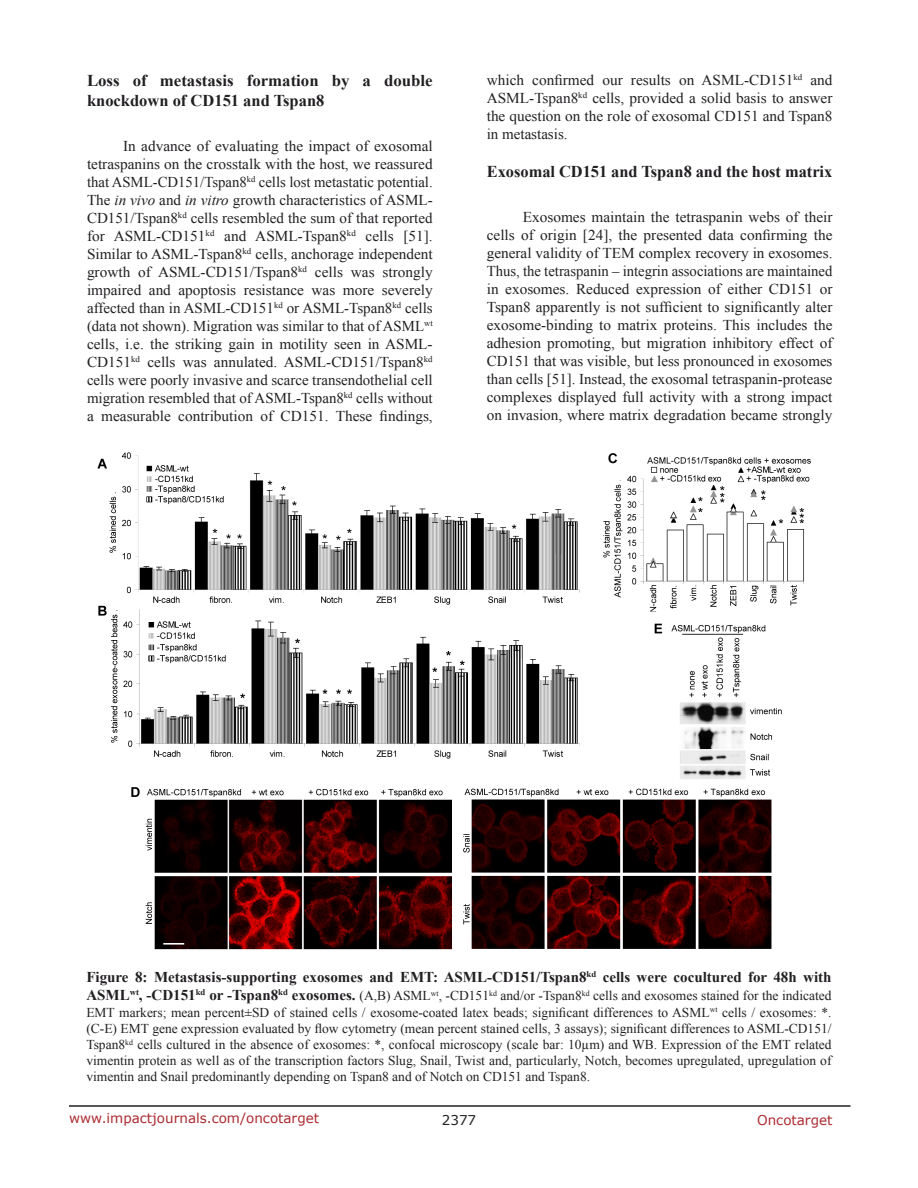
<style>
.page{position:relative;width:918px;height:1188px;background:#fff}
.page>*{position:absolute;margin:0;border:0;box-sizing:border-box;transform-origin:0 0}
.SubHeading{font:700 16.5px/19.8px "Times New Roman";color:#221f22}
.BodyText{font:15px/18px "Times New Roman";color:#221f22;text-align:justify}
.FigureText{font:700 15px "Times New Roman";color:#221f22}
.FigureText-2{font:13.5px/16.2px "Times New Roman";color:#221f22;text-align:justify}
.t1{font:13.5px "Verdana";color:#ac2b31}
.t2{font:13.5px "Verdana";color:#221f22}
.s1{font-style:italic}
.s2{font-weight:700;font-size:15px}
</style>
<div class="page">
<hr style="left:69px;top:1105px;width:781px;height:2px;background:#231f20">
<img style="left:97px;top:452px;width:714px;height:498px">
<p class="SubHeading" style="left:87px;top:70px;width:347px">Loss of metastasis formation by a double knockdown of CD151 and Tspan8</p>
<p class="BodyText" style="left:87px;top:137px;width:347px;text-indent:36px">In advance of evaluating the impact of exosomal tetraspanins on the crosstalk with the host, we reassured that ASML-CD151/Tspan8<sup>kd</sup> cells lost metastatic potential.<br>The <span class="s1">in vivo</span> and <span class="s1">in vitro</span> growth characteristics of ASML-CD151/Tspan8<sup>kd</sup> cells resembled the sum of that reported for ASML-CD151<sup>kd</sup> and ASML-Tspan8<sup>kd</sup> cells [51].<br>Similar to ASML-Tspan8<sup>kd</sup> cells, anchorage independent growth of ASML-CD151/Tspan8<sup>kd</sup> cells was strongly impaired and apoptosis resistance was more severely affected than in ASML-CD151<sup>kd</sup> or ASML-Tspan8<sup>kd</sup> cells (data not shown). Migration was similar to that of ASML<sup>wt </sup>cells, i.e. the striking gain in motility seen in ASML-CD151<sup>kd</sup> cells was annulated. ASML-CD151/Tspan8<sup>kd </sup>cells were poorly invasive and scarce transendothelial cell migration resembled that of ASML-Tspan8<sup>kd</sup> cells without a measurable contribution of CD151. These findings,</p>
<p class="BodyText" style="left:487px;top:71px;width:347px">which confirmed our results on ASML-CD151<sup>kd</sup> and ASML-Tspan8<sup>kd</sup> cells, provided a solid basis to answer the question on the role of exosomal CD151 and Tspan8 in metastasis.</p>
<p class="SubHeading" style="left:487px;top:161px;width:347px">Exosomal CD151 and Tspan8 and the host matrix</p>
<p class="BodyText" style="left:487px;top:208px;width:347px;text-indent:36px">Exosomes maintain the tetraspanin webs of their cells of origin [24], the presented data confirming the general validity of TEM complex recovery in exosomes.<br>Thus, the tetraspanin – integrin associations are maintained in exosomes. Reduced expression of either CD151 or Tspan8 apparently is not sufficient to significantly alter exosome-binding to matrix proteins. This includes the adhesion promoting, but migration inhibitory effect of CD151 that was visible, but less pronounced in exosomes than cells [51]. Instead, the exosomal tetraspanin-protease complexes displayed full activity with a strong impact on invasion, where matrix degradation became strongly</p>
<p class="FigureText" style="left:86px;top:967px;width:747px">Figure 8: Metastasis-supporting exosomes and EMT: ASML-CD151/Tspan8<sup>kd</sup> cells were cocultured for 48h with</p>
<p class="FigureText-2" style="left:86px;top:988px;width:747px"><span class="s2">ASML</span><sup>wt</sup><span class="s2">, -CD151</span><sup>kd</sup> <span class="s2">or -Tspan8</span><sup>kd</sup> <span class="s2">exosomes.</span> (A,B) ASML<sup>wt</sup>, -CD151<sup>kd</sup> and/or -Tspan8<sup>kd</sup> cells and exosomes stained for the indicated EMT markers; mean percent±SD of stained cells / exosome-coated latex beads; significant differences to ASML<sup>wt</sup> cells / exosomes: *. (C-E) EMT gene expression evaluated by flow cytometry (mean percent stained cells, 3 assays); significant differences to ASML-CD151/ Tspan8<sup>kd</sup> cells cultured in the absence of exosomes: *, confocal microscopy (scale bar: 10µm) and WB. Expression of the EMT related vimentin protein as well as of the transcription factors Slug, Snail, Twist and, particularly, Notch, becomes upregulated, upregulation of vimentin and Snail predominantly depending on Tspan8 and of Notch on CD151 and Tspan8.</p>
<p class="t1" style="left:69px;top:1109px;width:252px">www.impactjournals.com/oncotarget</p>
<p class="t2" style="left:442px;top:1111px;width:36px">2377</p>
<p class="t1" style="left:757px;top:1111px;width:77px">Oncotarget</p>
</div>
